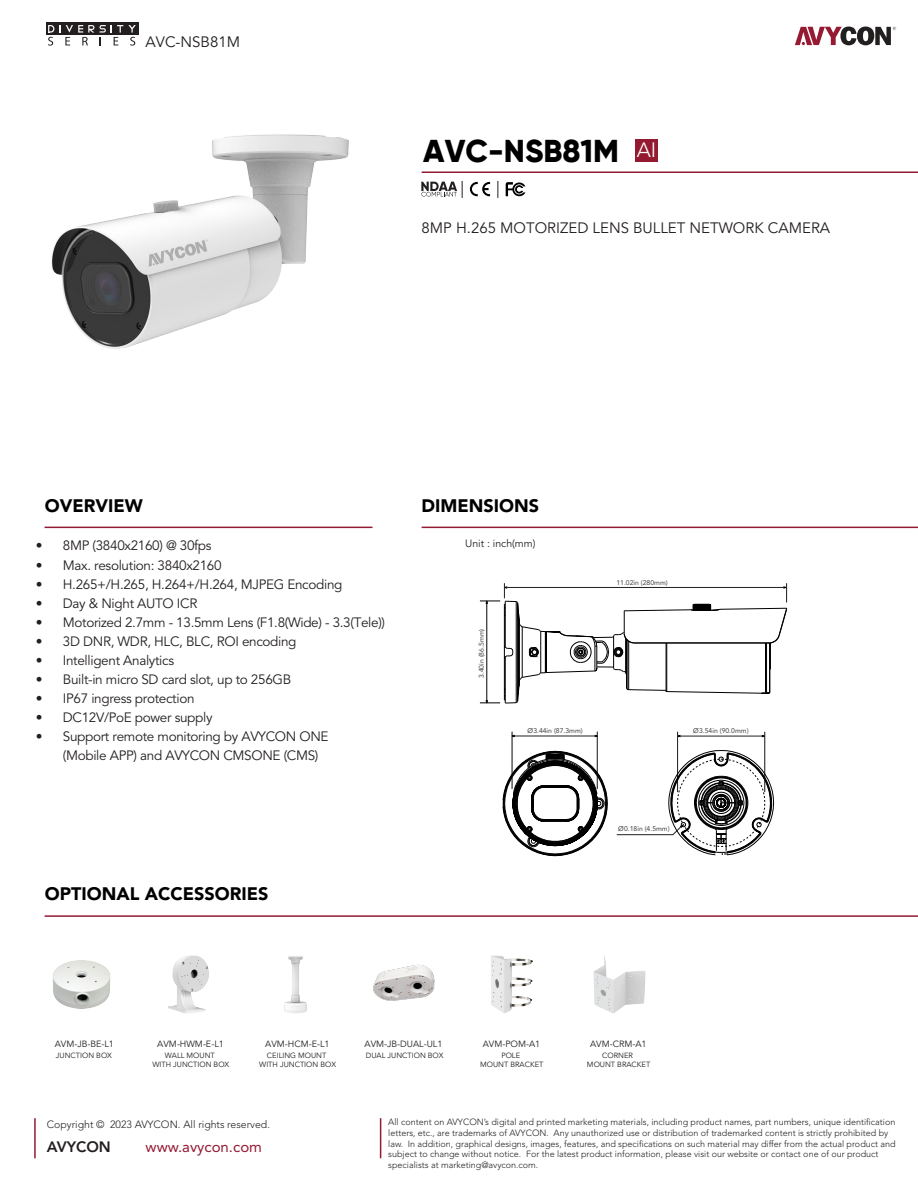
<style>
.page{position:relative;width:918px;height:1188px;background:#fff}
.page>*{position:absolute;margin:0;border:0;box-sizing:border-box;transform-origin:0 0}
.t1{font:800 31.5px "Gilroy";color:#000}
.t2{font:900 18px "Avenir LT Std";color:#000}
.t3{font:15px "Avenir LT Std";color:#231f20}
.t4{font:15px "Avenir LT Std";color:#951a32}
.t5{font:800 15px "Avenir LT Std";color:#231f20}
.t6{font:13.5px/19px "Avenir LT Std";letter-spacing:-.025em;color:#231f20}
.t7{font:300 10.5px "Avenir LT Std";color:#231f20}
.t8{font:10.5px "Avenir LT Std";color:#221f1f}
.t9{font:300 9px/10.8px "Avenir LT Std";color:#231f20}
.t10{font:9px "Avenir LT Std";color:#221f1f}
.t11{font:7.5px/9px "Avenir LT Std";color:#221f1f;text-align:center}
.t12{font:6.9px "Avenir LT Std";color:#404041}
.s1{font-weight:300;font-size:10.5px}
</style>
<div class="page">
<hr style="left:422px;top:527px;width:496px;height:1px;background:#931a33">
<hr style="left:45px;top:527px;width:328px;height:1px;background:#931a33">
<hr style="left:45px;top:915px;width:873px;height:2px;background:#931a33">
<hr style="left:422px;top:172px;width:496px;height:1px;background:#931a33">
<svg style="left:795px;top:27px;width:101px;height:18px"></svg>
<hr style="left:34px;top:1118px;width:2px;height:40px;background:#951a32">
<hr style="left:380px;top:1118px;width:1px;height:40px;background:#951a32">
<div style="left:46px;top:23px;width:92px;height:12px;background:#231f20"></div>
<svg style="left:48px;top:25px;width:88px;height:21px"></svg>
<img style="left:51px;top:134px;width:298px;height:215px">
<img style="left:53px;top:960px;width:58px;height:49px">
<img style="left:168px;top:955px;width:41px;height:59px">
<img style="left:284px;top:956px;width:23px;height:57px">
<img style="left:491px;top:955px;width:42px;height:59px">
<img style="left:373px;top:964px;width:62px;height:37px">
<img style="left:593px;top:956px;width:53px;height:58px">
<hr style="left:514px;top:736px;width:82px;height:1px;background:#231f20">
<hr style="left:512px;top:732px;width:1px;height:57px;background:#231f20">
<hr style="left:597px;top:732px;width:1px;height:57px;background:#231f20">
<hr style="left:679px;top:736px;width:83px;height:1px;background:#231f20">
<hr style="left:765px;top:732px;width:1px;height:60px;background:#231f20">
<hr style="left:677px;top:732px;width:1px;height:60px;background:#231f20">
<svg style="left:480px;top:583px;width:307px;height:121px"></svg>
<svg style="left:503px;top:751px;width:104px;height:105px"></svg>
<svg style="left:617px;top:750px;width:157px;height:105px"></svg>
<div style="left:635px;top:139px;width:23px;height:23px;background:#941a31"></div>
<svg style="left:497px;top:181px;width:1px;height:17px"></svg>
<svg style="left:506px;top:182px;width:19px;height:14px"></svg>
<svg style="left:470px;top:182px;width:20px;height:14px"></svg>
<svg style="left:421px;top:181px;width:42px;height:17px"></svg>
<h3 class="t3" style="left:146px;top:33px;width:96px">AVC-NSB81M</h3>
<h1 class="t1" style="left:423px;top:131px;width:234px">AVC-NSB81M <sup>AI</sup></h1>
<h3 class="t3" style="left:422px;top:219px;width:410px">8MP H.265 MOTORIZED LENS BULLET NETWORK CAMERA</h3>
<h2 class="t2" style="left:45px;top:495px;width:99px">OVERVIEW</h2>
<h2 class="t2" style="left:422px;top:495px;width:119px">DIMENSIONS</h2>
<h3 class="t6" style="left:36px;top:537px;width:177px">• 8MP (3840x2160) @ 30fps</h3>
<p class="t8" style="left:465px;top:538px;width:72px">Unit : inch(mm)</p>
<h3 class="t6" style="left:36px;top:556px;width:187px">• Max. resolution: 3840x2160</h3>
<h3 class="t6" style="left:36px;top:575px;width:308px">• H.265+/H.265, H.264+/H.264, MJPEG Encoding</h3>
<h3 class="t6" style="left:36px;top:594px;width:163px">• Day &amp; Night AUTO ICR</h3>
<h3 class="t6" style="left:36px;top:613px;width:351px">• Motorized 2.7mm - 13.5mm Lens (F1.8(Wide) - 3.3(Tele))</h3>
<h3 class="t6" style="left:36px;top:632px;width:262px">• 3D DNR, WDR, HLC, BLC, ROI encoding</h3>
<h3 class="t6" style="left:36px;top:651px;width:140px">• Intelligent Analytics</h3>
<h3 class="t6" style="left:36px;top:670px;width:257px">• Built-in micro SD card slot, up to 256GB</h3>
<h3 class="t6" style="left:36px;top:689px;width:160px">• IP67 ingress protection</h3>
<h3 class="t6" style="left:36px;top:708px;width:178px">• DC12V/PoE power supply</h3>
<h3 class="t6" style="left:63px;top:728px;width:267px;text-indent:-27px">• Support remote monitoring by AVYCON ONE (Mobile APP) and AVYCON CMSONE (CMS)</h3>
<p class="t12" style="left:616px;top:578px;width:53px">11.02in (280mm)</p>
<p class="t12" style="left:478px;top:678px;width:51px;rotate:-90deg">3.40in (86.5mm)</p>
<p class="t12" style="left:527px;top:727px;width:57px"><span class="s1">ø</span>3.44in (87.3mm)</p>
<p class="t12" style="left:693px;top:727px;width:57px"><span class="s1">ø</span>3.54in (90.0mm)</p>
<h2 class="t2" style="left:45px;top:883px;width:225px">OPTIONAL ACCESSORIES</h2>
<p class="t12" style="left:618px;top:825px;width:53px"><span class="s1">ø</span>0.18in (4.5mm)</p>
<p class="t10" style="left:55px;top:1039px;width:61px">AVM-JB-BE-L1</p>
<p class="t10" style="left:157px;top:1039px;width:68px">AVM-HWM-E-L1</p>
<p class="t10" style="left:265px;top:1039px;width:66px">AVM-HCM-E-L1</p>
<p class="t10" style="left:365px;top:1039px;width:79px">AVM-JB-DUAL-UL1</p>
<p class="t10" style="left:483px;top:1039px;width:59px">AVM-POM-A1</p>
<p class="t10" style="left:590px;top:1039px;width:58px">AVM-CRM-A1</p>
<p class="t11" style="left:56px;top:1051px;width:58px">JUNCTION BOX</p>
<p class="t11" style="left:152px;top:1051px;width:78px">WALL MOUNT<br>WITH JUNCTION BOX</p>
<p class="t11" style="left:259px;top:1051px;width:78px">CEILING MOUNT<br>WITH JUNCTION BOX</p>
<p class="t11" style="left:480px;top:1051px;width:65px">POLE<br>MOUNT BRACKET</p>
<p class="t11" style="left:587px;top:1051px;width:65px">CORNER<br>MOUNT BRACKET</p>
<p class="t11" style="left:366px;top:1051px;width:79px">DUAL JUNCTION BOX</p>
<p class="t7" style="left:47px;top:1118px;width:225px">Copyright © 2023 AVYCON. All rights reserved.</p>
<p class="t9" style="left:388px;top:1117px;width:509px">All content on AVYCON’s digital and printed marketing materials, including product names, part numbers, unique identification letters, etc., are trademarks of AVYCON. Any unauthorized use or distribution of trademarked content is strictly prohibited by law. In addition, graphical designs, images, features, and specifications on such material may differ from the actual product and subject to change without notice. For the latest product information, please visit our website or contact one of our product specialists at marketing@avycon.com.</p>
<h3 class="t5" style="left:47px;top:1138px;width:66px">AVYCON</h3>
<h3 class="t4" style="left:146px;top:1138px;width:118px">www.avycon.com</h3>
</div>
